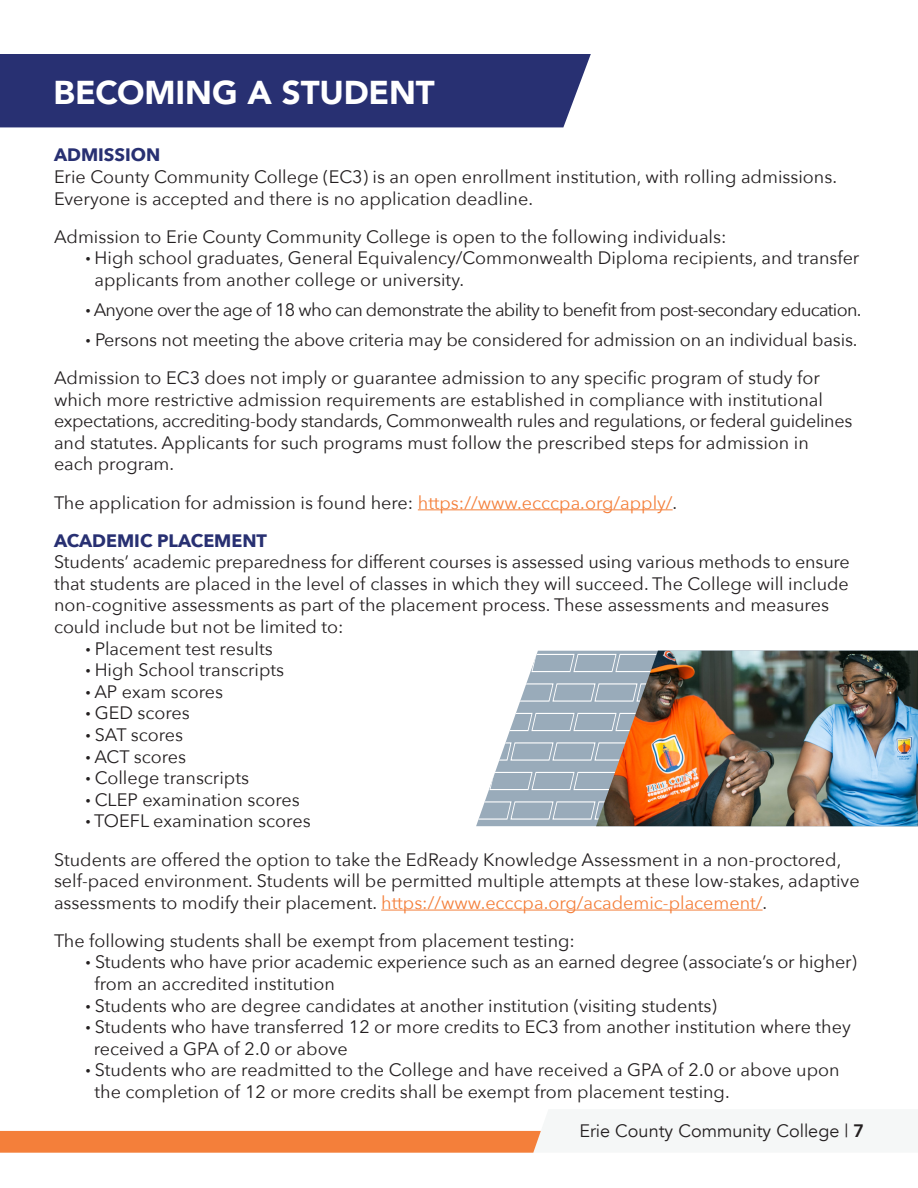
<style>
.page{position:relative;width:918px;height:1188px;background:#fff}
.page>*{position:absolute;margin:0;border:0;box-sizing:border-box;transform-origin:0 0}
.t1{font:900 33px "Avenir";letter-spacing:-.005em;color:#fff}
.Policy{font:18px/21.6px "Avenir Next";color:#231f20}
.Policy-2{font:18px/21.6px "Avenir Next";letter-spacing:-.02em;color:#231f20}
.Policy-3{font:18px "Avenir Next";letter-spacing:-.04em;color:#231f20}
.t2{font:18px "Avenir";color:#231f20}
.Policy-4{font:700 18px "Avenir Next";color:#283072}
.s1{font-weight:700}
.s2{color:#f47f3a}
.s3{font-weight:800}
</style>
<div class="page">
<svg style="left:0;top:1130px;width:541px;height:23px;background:#f48645"></svg>
<hr style="left:418px;top:509px;width:255px;height:1px;background:#f47f3a">
<hr style="left:381px;top:910px;width:382px;height:1px;background:#f47f3a">
<svg style="left:476px;top:651px;width:120px;height:175px;fill:#99abba"></svg>
<div style="left:0;top:54px;width:591px;height:73px;background:#283072"></div>
<img style="left:596px;top:651px;width:322px;height:175px">
<p class="t1" style="left:54px;top:64px;width:383px">BECOMING A STUDENT</p>
<p class="Policy-4" style="left:54px;top:140px;width:108px">ADMISSION</p>
<p class="Policy" style="left:54px;top:165px;width:785px">Erie County Community College (EC3) is an open enrollment institution, with rolling admissions.<br>Everyone is accepted and there is no application deadline.</p>
<p class="Policy" style="left:54px;top:225px;width:674px">Admission to Erie County Community College is open to the following individuals:</p>
<p class="Policy" style="left:94px;top:246px;width:766px;text-indent:-9px"><span class="s1">·</span> High school graduates, General Equivalency/Commonwealth Diploma recipients, and transfer applicants from another college or university.</p>
<p class="Policy-3" style="left:86px;top:294px;width:778px"><span class="s1">·</span> Anyone over the age of 18 who can demonstrate the ability to benefit from post-secondary education.</p>
<p class="Policy" style="left:86px;top:328px;width:774px"><span class="s1">·</span> Persons not meeting the above criteria may be considered for admission on an individual basis.</p>
<p class="Policy" style="left:54px;top:366px;width:771px">Admission to EC3 does not imply or guarantee admission to any specific program of study for which more restrictive admission requirements are established in compliance with institutional</p>
<p class="Policy-2" style="left:54px;top:409px;width:800px">expectations, accrediting-body standards, Commonwealth rules and regulations, or federal guidelines and statutes. Applicants for such programs must follow the prescribed steps for admission in</p>
<p class="Policy" style="left:54px;top:453px;width:122px">each program.</p>
<p class="Policy" style="left:54px;top:491px;width:625px">The application for admission is found here: <span class="s2">https://www.ecccpa.org/apply/</span>.</p>
<p class="Policy-4" style="left:54px;top:525px;width:215px">ACADEMIC PLACEMENT</p>
<p class="Policy" style="left:54px;top:550px;width:797px">Students’ academic preparedness for different courses is assessed using various methods to ensure that students are placed in the level of classes in which they will succeed. The College will include non-cognitive assessments as part of the placement process. These assessments and measures could include but not be limited to:</p>
<p class="Policy" style="left:86px;top:637px;width:189px"><span class="s1">·</span> Placement test results</p>
<p class="Policy" style="left:86px;top:658px;width:200px"><span class="s1">·</span> High School transcripts</p>
<p class="Policy" style="left:86px;top:680px;width:139px"><span class="s1">·</span> AP exam scores</p>
<p class="Policy" style="left:86px;top:702px;width:106px"><span class="s1">·</span> GED scores</p>
<p class="Policy" style="left:86px;top:723px;width:99px"><span class="s1">·</span> SAT scores</p>
<p class="Policy" style="left:86px;top:745px;width:102px"><span class="s1">·</span> ACT scores</p>
<p class="Policy" style="left:86px;top:766px;width:165px"><span class="s1">·</span> College transcripts</p>
<p class="Policy" style="left:86px;top:788px;width:216px"><span class="s1">·</span> CLEP examination scores</p>
<p class="Policy" style="left:86px;top:810px;width:227px"><span class="s1">·</span> TOEFL examination scores</p>
<p class="Policy" style="left:54px;top:848px;width:807px">Students are offered the option to take the EdReady Knowledge Assessment in a non-proctored, self-paced environment. Students will be permitted multiple attempts at these low-stakes, adaptive assessments to modify their placement. <span class="s2">https://www.ecccpa.org/academic-placement/</span>.</p>
<p class="Policy" style="left:54px;top:929px;width:523px">The following students shall be exempt from placement testing:</p>
<p class="Policy" style="left:94px;top:951px;width:764px;text-indent:-9px"><span class="s1">·</span> Students who have prior academic experience such as an earned degree (associate’s or higher) from an accredited institution</p>
<p class="Policy" style="left:86px;top:994px;width:633px"><span class="s1">·</span> Students who are degree candidates at another institution (visiting students)</p>
<p class="Policy" style="left:94px;top:1015px;width:759px;text-indent:-8px"><span class="s1">·</span> Students who have transferred 12 or more credits to EC3 from another institution where they received a GPA of 2.0 or above</p>
<p class="Policy" style="left:94px;top:1059px;width:747px;text-indent:-9px"><span class="s1">·</span> Students who are readmitted to the College and have received a GPA of 2.0 or above upon the completion of 12 or more credits shall be exempt from placement testing.</p>
<p class="t2" style="left:579px;top:1121px;width:286px">Erie County Community College | <span class="s3">7</span></p>
</div>
